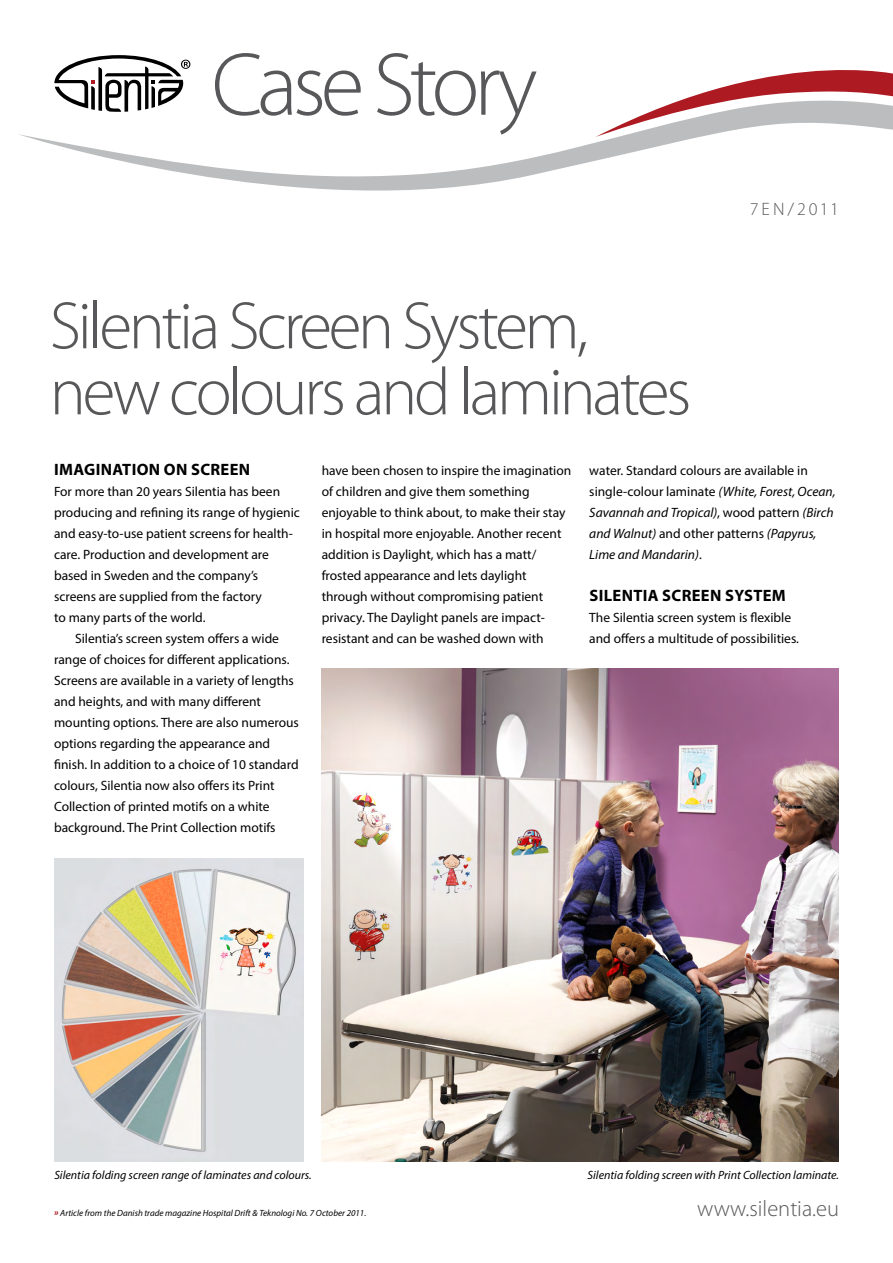
<style>
.page{position:relative;width:893px;height:1263px;background:#fff}
.page>*{position:absolute;margin:0;border:0;box-sizing:border-box;transform-origin:0 0}
.t1{font:300 90px "Myriad Pro";letter-spacing:-.06em;color:#58585a}
.t2{font:300 67.5px/66px "Myriad Pro";letter-spacing:-.05em;color:#58585a}
.t3{font:300 22.5px "Myriad Pro";color:#58585a}
.t4{font:300 18px "Myriad Pro";letter-spacing:.155em;color:#58585a}
.t5{font:700 16.5px "Myriad Pro";letter-spacing:.02em;color:#000}
.t6{font:13.5px/21px "Myriad Pro";color:#000}
.t7{font:italic 12px "Myriad Pro";color:#000}
.t8{font:italic 9px "Myriad Pro";color:#000}
.s1{font-style:italic}
.s2{font-weight:900;color:#ad1a22}
</style>
<div class="page">
<img style="left:54px;top:859px;width:250px;height:303px">
<img style="left:322px;top:668px;width:517px;height:494px">
<svg style="left:54px;top:55px;width:136px;height:34px"></svg>
<svg style="left:19px;top:89px;width:680px;height:102px"></svg>
<svg style="left:595px;top:70px;width:298px;height:67px"></svg>
<h1 class="t1" style="left:212px;top:31px;width:327px">Case Story</h1>
<h2 class="t2" style="left:50px;top:292px;width:643px">Silentia Screen System, new colours and laminates</h2>
<h3 class="t4" style="left:750px;top:198px;width:91px">7EN/2011</h3>
<p class="t5" style="left:54px;top:458px;width:198px">IMAGINATION ON SCREEN</p>
<p class="t6" style="left:54px;top:480px;width:228px">For more than 20 years Silentia has been</p>
<p class="t6" style="left:54px;top:501px;width:247px">producing and refining its range of hygienic</p>
<p class="t6" style="left:54px;top:522px;width:240px">and easy-to-use patient screens for health-</p>
<p class="t6" style="left:54px;top:543px;width:217px">care. Production and development are</p>
<p class="t6" style="left:54px;top:564px;width:206px">based in Sweden and the company’s</p>
<p class="t6" style="left:54px;top:585px;width:209px">screens are supplied from the factory</p>
<p class="t6" style="left:54px;top:606px;width:153px">to many parts of the world.</p>
<p class="t6" style="left:75px;top:627px;width:206px">Silentia’s screen system offers a wide</p>
<p class="t6" style="left:54px;top:648px;width:237px">range of choices for different applications.</p>
<p class="t6" style="left:54px;top:669px;width:241px">Screens are available in a variety of lengths</p>
<p class="t6" style="left:54px;top:690px;width:209px">and heights, and with many different</p>
<p class="t6" style="left:54px;top:711px;width:246px">mounting options. There are also numerous</p>
<p class="t6" style="left:54px;top:732px;width:218px">options regarding the appearance and</p>
<p class="t6" style="left:54px;top:754px;width:246px">finish. In addition to a choice of 10 standard</p>
<p class="t6" style="left:54px;top:775px;width:222px">colours, Silentia now also offers its Print</p>
<p class="t6" style="left:54px;top:796px;width:217px">Collection of printed motifs on a white</p>
<p class="t6" style="left:54px;top:817px;width:223px">background. The Print Collection motifs</p>
<p class="t6" style="left:322px;top:459px;width:251px">have been chosen to inspire the imagination of children and give them something enjoyable to think about, to make their stay in hospital more enjoyable. Another recent addition is Daylight, which has a matt/ frosted appearance and lets daylight through without compromising patient privacy. The Daylight panels are impact&shy;resistant and can be washed down with</p>
<p class="t6" style="left:589px;top:459px;width:248px">water. Standard colours are available in single-colour laminate <span class="s1">(White, Forest, Ocean, Savannah and Tropical)</span>, wood pattern <span class="s1">(Birch and Walnut)</span> and other patterns <span class="s1">(Papyrus, Lime and Mandarin)</span>.</p>
<p class="t5" style="left:589px;top:584px;width:198px">SILENTIA SCREEN SYSTEM</p>
<p class="t6" style="left:589px;top:606px;width:211px">The Silentia screen system is flexible and offers a multitude of possibilities.</p>
<p class="t7" style="left:54px;top:1168px;width:259px">Silentia folding screen range of laminates and colours.</p>
<p class="t7" style="left:588px;top:1168px;width:253px">Silentia folding screen with Print Collection laminate.</p>
<p class="t8" style="left:54px;top:1207px;width:314px"><span class="s2">»</span> Article from the Danish trade magazine Hospital Drift &amp; Teknologi No. 7 October 2011.</p>
<h3 class="t3" style="left:697px;top:1195px;width:143px">www.silentia.eu</h3>
</div>
